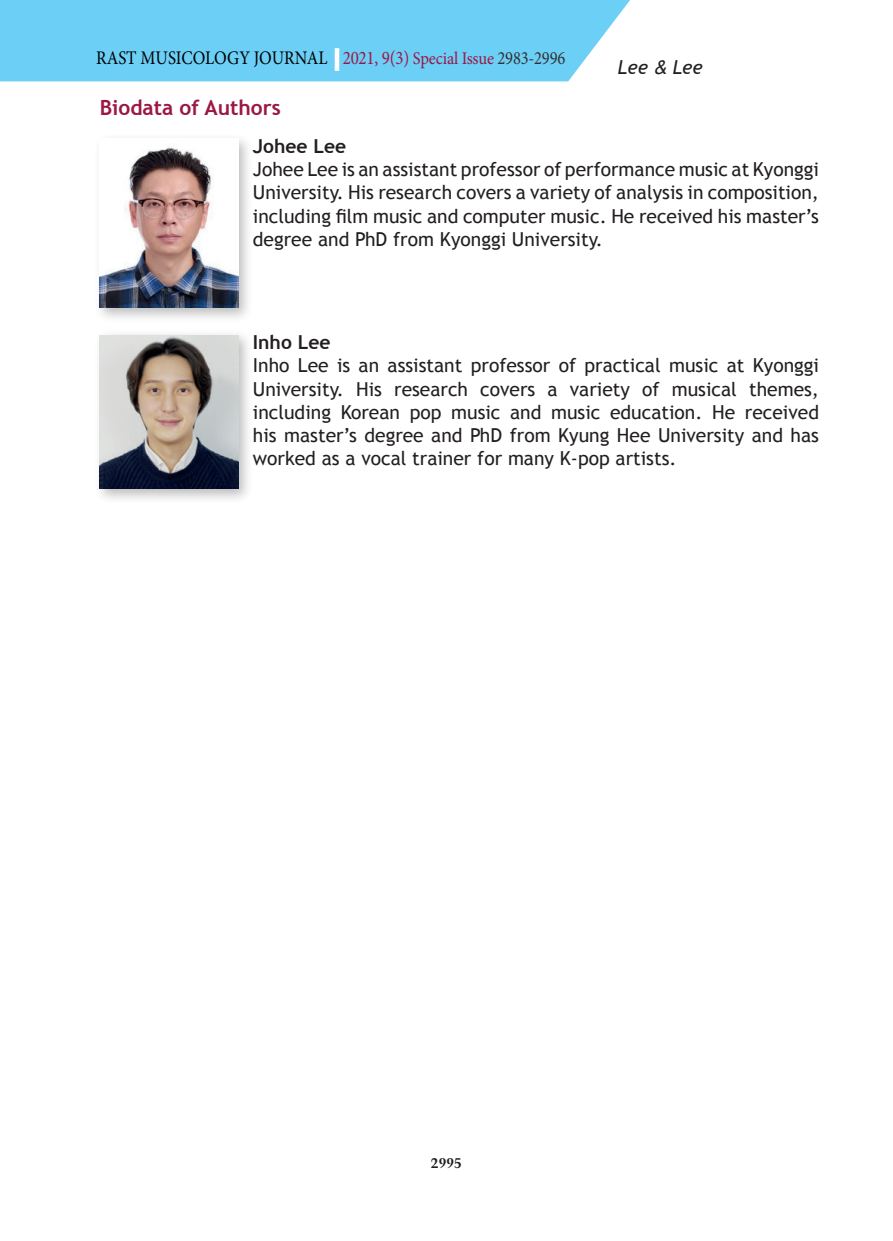
<style>
.page{position:relative;width:893px;height:1241px;background:#fff}
.page>*{position:absolute;margin:0;border:0;box-sizing:border-box;transform-origin:0 0}
.t1{font:700 21px "Trebuchet MS";color:#9b1746}
.t2{font:19.25px/23.1px "Trebuchet MS";color:#231f20;text-align:justify}
.t3{font:19.25px "Minion Pro";letter-spacing:-.005em;color:#000;scale:.88 1}
.t4{font:700 19.25px "Trebuchet MS";color:#231f20}
.t5{font:italic 19.25px "Trebuchet MS";color:#231f20}
.t6{font:700 14px "Trump Mediaeval";color:#231f20}
.s1{color:#fff}
.s2{color:#9b1746}
.s3{font-size:17.85px;color:#9b1746}
.s4{font-size:18.72px;color:#333233}
.s5{font-family:"Helvetica"}
</style>
<div class="page">
<div style="left:0;top:0;width:630px;height:81px;background:#6bcff6"></div>
<div style="left:94px;top:133px;width:160px;height:190px;background:#231f20;opacity:.3"></div>
<img style="left:100px;top:139px;width:138px;height:169px">
<div style="left:94px;top:329px;width:160px;height:175px;background:#231f20;opacity:.3"></div>
<img style="left:100px;top:335px;width:138px;height:154px">
<p class="t3" style="left:96px;top:45px;width:535px">Rast MUSıcOLOgy JOURNAL <span class="s1">|</span> <span class="s2">2021, 9(3)</span> <span class="s3">Special Issue</span> <span class="s4">2983-2996</span></p>
<p class="t5" style="left:618px;top:56px;width:87px">Lee <span class="s5">&amp;</span> Lee</p>
<p class="t1" style="left:100px;top:94px;width:183px">Biodata of Authors</p>
<p class="t4" style="left:253px;top:134px;width:95px">Johee Lee</p>
<p class="t2" style="left:253px;top:158px;width:568px">Johee Lee is an assistant professor of performance music at Kyonggi University. His research covers a variety of analysis in composition, including film music and computer music. He received his master’s degree and PhD from Kyonggi University.</p>
<p class="t4" style="left:253px;top:330px;width:79px">Inho Lee</p>
<p class="t2" style="left:253px;top:354px;width:568px">Inho Lee is an assistant professor of practical music at Kyonggi University. His research covers a variety of musical themes, including Korean pop music and music education. He received his master’s degree and PhD from Kyung Hee University and has worked as a vocal trainer for many K-pop artists.</p>
<p class="t6" style="left:431px;top:1153px;width:33px">2995</p>
</div>
